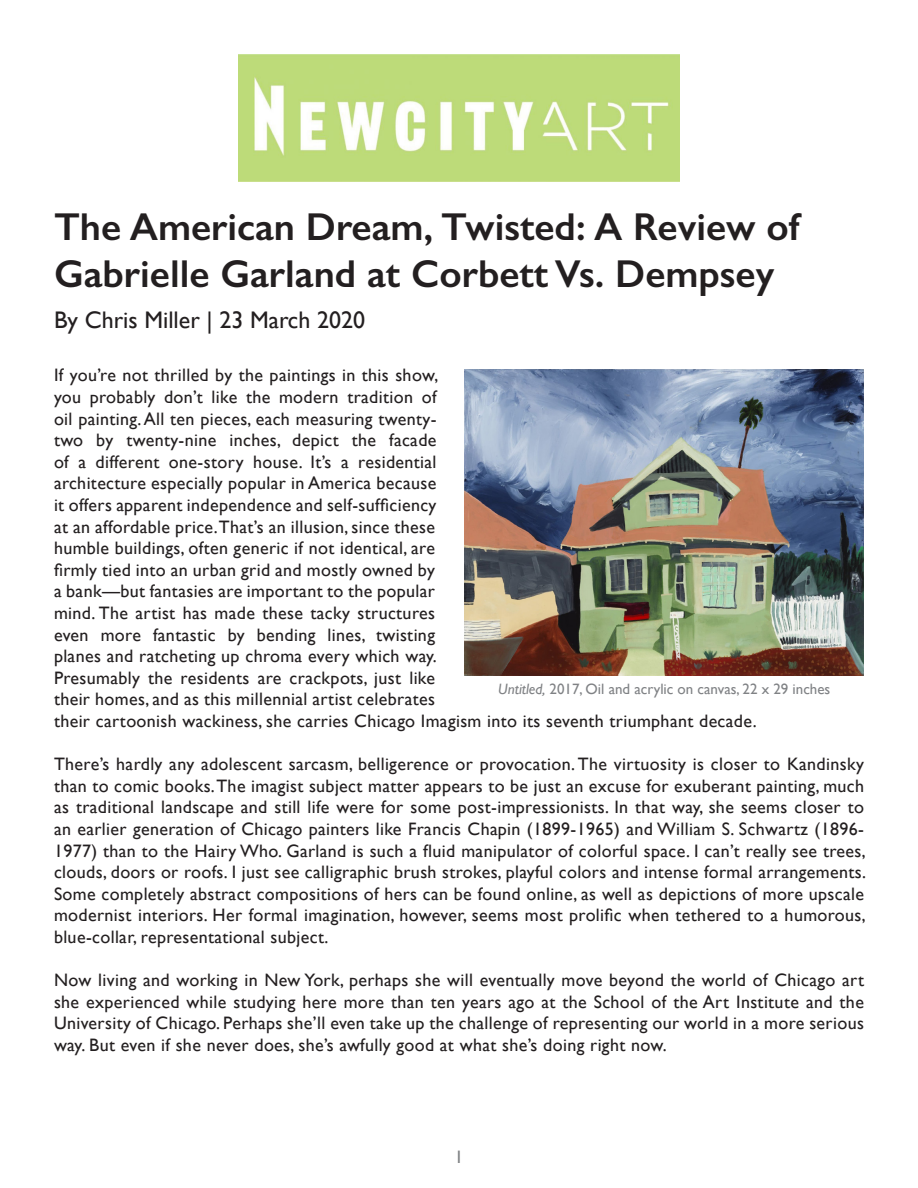
<style>
.page{position:relative;width:918px;height:1188px;background:#fff}
.page>*{position:absolute;margin:0;border:0;box-sizing:border-box;transform-origin:0 0}
.t1{font:600 39px "Gill Sans";color:#231f20}
.t2{font:24px "Gill Sans";color:#231f20}
.t3{font:18px/21.6px "Gill Sans";letter-spacing:.02em;color:#231f20;text-align:justify}
.t4{font:18px "Gill Sans";color:#808285}
.t5{font:15px "Gill Sans";color:#808285}
.s1{font-style:italic}
</style>
<div class="page">
<img style="left:238px;top:54px;width:441px;height:127px">
<img style="left:465px;top:369px;width:399px;height:307px">
<p class="t1" style="left:54px;top:203px;width:747px">The American Dream, Twisted: A Review of</p>
<p class="t1" style="left:54px;top:250px;width:722px">Gabrielle Garland at Corbett Vs. Dempsey</p>
<p class="t2" style="left:54px;top:306px;width:313px">By Chris Miller | 23 March 2020</p>
<p class="t3" style="left:54px;top:364px;width:704px;text-align:left">If you’re not thrilled by the paintings in this show,<br>you probably don’t like the modern tradition of<br>oil painting. All ten pieces, each measuring twenty-<br>two by twenty-nine inches, depict the facade<br>of a different one-story house. It’s a residential<br>architecture especially popular in America because<br>it offers apparent independence and self-sufficiency<br>at an affordable price.That’s an illusion, since these<br>humble buildings, often generic if not identical, are<br>firmly tied into an urban grid and mostly owned by<br>a bank—but fantasies are important to the popular<br>mind. The artist has made these tacky structures<br>even more fantastic by bending lines, twisting<br>planes and ratcheting up chroma every which way.<br>Presumably the residents are crackpots, just like<br>their homes, and as this millennial artist celebrates<br>their cartoonish wackiness, she carries Chicago Imagism into its seventh triumphant decade.</p>
<p class="t3" style="left:54px;top:753px;width:813px">There’s hardly any adolescent sarcasm, belligerence or provocation. The virtuosity is closer to Kandinsky than to comic books. The imagist subject matter appears to be just an excuse for exuberant painting, much as traditional landscape and still life were for some post-impressionists. In that way, she seems closer to an earlier generation of Chicago painters like Francis Chapin (1899-1965) and William S. Schwartz (1896- 1977) than to the Hairy Who. Garland is such a fluid manipulator of colorful space. I can’t really see trees, clouds, doors or roofs. I just see calligraphic brush strokes, playful colors and intense formal arrangements.<br>Some completely abstract compositions of hers can be found online, as well as depictions of more upscale modernist interiors. Her formal imagination, however, seems most prolific when tethered to a humorous, blue-collar, representational subject.</p>
<p class="t3" style="left:54px;top:969px;width:812px">Now living and working in New York, perhaps she will eventually move beyond the world of Chicago art she experienced while studying here more than ten years ago at the School of the Art Institute and the University of Chicago. Perhaps she’ll even take up the challenge of representing our world in a more serious way. But even if she never does, she’s awfully good at what she’s doing right now.</p>
<p class="t5" style="left:498px;top:680px;width:334px"><span class="s1">Untitled,</span> 2017, Oil and acrylic on canvas, 22 x 29 inches</p>
<p class="t4" style="left:454px;top:1146px;width:10px">1</p>
</div>
